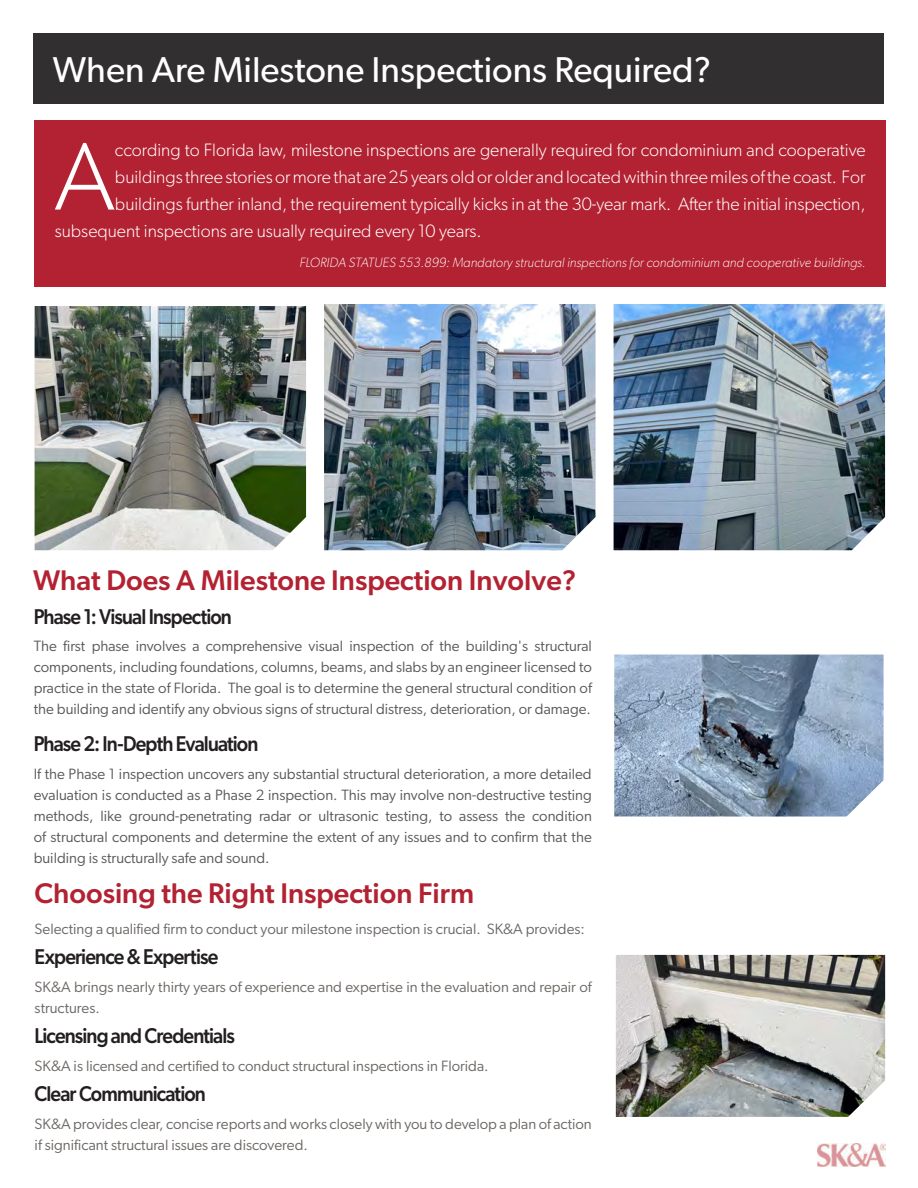
<style>
.page{position:relative;width:918px;height:1188px;background:#fff}
.page>*{position:absolute;margin:0;border:0;box-sizing:border-box;transform-origin:0 0}
.SKA_FI_Para_10pt_Drop_Cap{font:300 96.3px "Gibson";color:#fff}
.SKA_FI_Page_Title_24pt{font:36px "Gibson";color:#fff}
.SKA_Resume_Heading_Name{font:500 28.5px "Gibson";color:#b32232}
.SKA_Para_8pt{font:500 21.45px "Gibson";letter-spacing:-.04em;color:#231f20;scale:.91 1}
.SKA_FI_Para_10pt_Drop_Cap-2{font:300 18px "Gibson";color:#fff}
.SKA_Para_10pt_Sp_Bel{font:15px/21px "Gibson";color:#57585a;text-align:justify}
.SKA_FI_Para_10pt_Sp_Bel{font:15px/21px "Gibson";color:#6b6764}
.SKA_FI_Para_7pt_List{font:italic 100 13.5px "Gibson";color:#fff}
</style>
<div class="page">
<img style="left:818px;top:1143px;width:68px;height:23px">
<div style="left:33px;top:34px;width:851px;height:70px;background:#312f30"></div>
<img style="left:616px;top:955px;width:269px;height:162px">
<img style="left:614px;top:655px;width:270px;height:162px">
<img style="left:35px;top:306px;width:271px;height:244px">
<img style="left:324px;top:304px;width:272px;height:246px">
<img style="left:614px;top:304px;width:271px;height:246px">
<div style="left:35px;top:121px;width:851px;height:166px;background:#b32232"></div>
<p class="SKA_FI_Page_Title_24pt" style="left:53px;top:48px;width:660px">When Are Milestone Inspections Required?</p>
<p class="SKA_FI_Para_10pt_Drop_Cap" style="left:54px;top:118px;width:62px">A</p>
<p class="SKA_FI_Para_10pt_Drop_Cap-2" style="left:115px;top:139px;width:752px">ccording to Florida law, milestone inspections are generally required for condominium and cooperative</p>
<p class="SKA_FI_Para_10pt_Drop_Cap-2" style="left:115px;top:166px;width:752px">buildings three stories or more that are 25 years old or older and located within three miles of the coast. For</p>
<p class="SKA_FI_Para_10pt_Drop_Cap-2" style="left:115px;top:193px;width:752px">buildings further inland, the requirement typically kicks in at the 30-year mark. After the initial inspection,</p>
<p class="SKA_FI_Para_10pt_Drop_Cap-2" style="left:55px;top:220px;width:428px">subsequent inspections are usually required every 10 years.</p>
<p class="SKA_FI_Para_7pt_List" style="left:299px;top:254px;width:568px">FLORIDA STATUES 553.899: Mandatory structural inspections for condominium and cooperative buildings.</p>
<p class="SKA_Resume_Heading_Name" style="left:33px;top:563px;width:545px">What Does A Milestone Inspection Involve?</p>
<p class="SKA_Para_8pt" style="left:34px;top:603px;width:219px">Phase 1: Visual Inspection</p>
<p class="SKA_Para_10pt_Sp_Bel" style="left:34px;top:636px;width:560px">The first phase involves a comprehensive visual inspection of the building's structural components, including foundations, columns, beams, and slabs by an engineer licensed to practice in the state of Florida. The goal is to determine the general structural condition of the building and identify any obvious signs of structural distress, deterioration, or damage.</p>
<p class="SKA_Para_8pt" style="left:34px;top:731px;width:249px">Phase 2: In-Depth Evaluation</p>
<p class="SKA_Para_10pt_Sp_Bel" style="left:34px;top:763px;width:560px">If the Phase 1 inspection uncovers any substantial structural deterioration, a more detailed evaluation is conducted as a Phase 2 inspection. This may involve non-destructive testing methods, like ground-penetrating radar or ultrasonic testing, to assess the condition of structural components and determine the extent of any issues and to confirm that the building is structurally safe and sound.</p>
<p class="SKA_Resume_Heading_Name" style="left:35px;top:876px;width:441px">Choosing the Right Inspection Firm</p>
<p class="SKA_FI_Para_10pt_Sp_Bel" style="left:35px;top:918px;width:552px">Selecting a qualified firm to conduct your milestone inspection is crucial. SK&amp;A provides:</p>
<p class="SKA_Para_8pt" style="left:35px;top:944px;width:203px">Experience &amp; Expertise</p>
<p class="SKA_FI_Para_10pt_Sp_Bel" style="left:35px;top:976px;width:559px">SK&amp;A brings nearly thirty years of experience and expertise in the evaluation and repair of structures.</p>
<p class="SKA_Para_8pt" style="left:35px;top:1023px;width:222px">Licensing and Credentials</p>
<p class="SKA_FI_Para_10pt_Sp_Bel" style="left:35px;top:1055px;width:455px">SK&amp;A is licensed and certified to conduct structural inspections in Florida.</p>
<p class="SKA_Para_8pt" style="left:35px;top:1081px;width:190px">Clear Communication</p>
<p class="SKA_FI_Para_10pt_Sp_Bel" style="left:35px;top:1113px;width:559px">SK&amp;A provides clear, concise reports and works closely with you to develop a plan of action if significant structural issues are discovered.</p>
</div>
